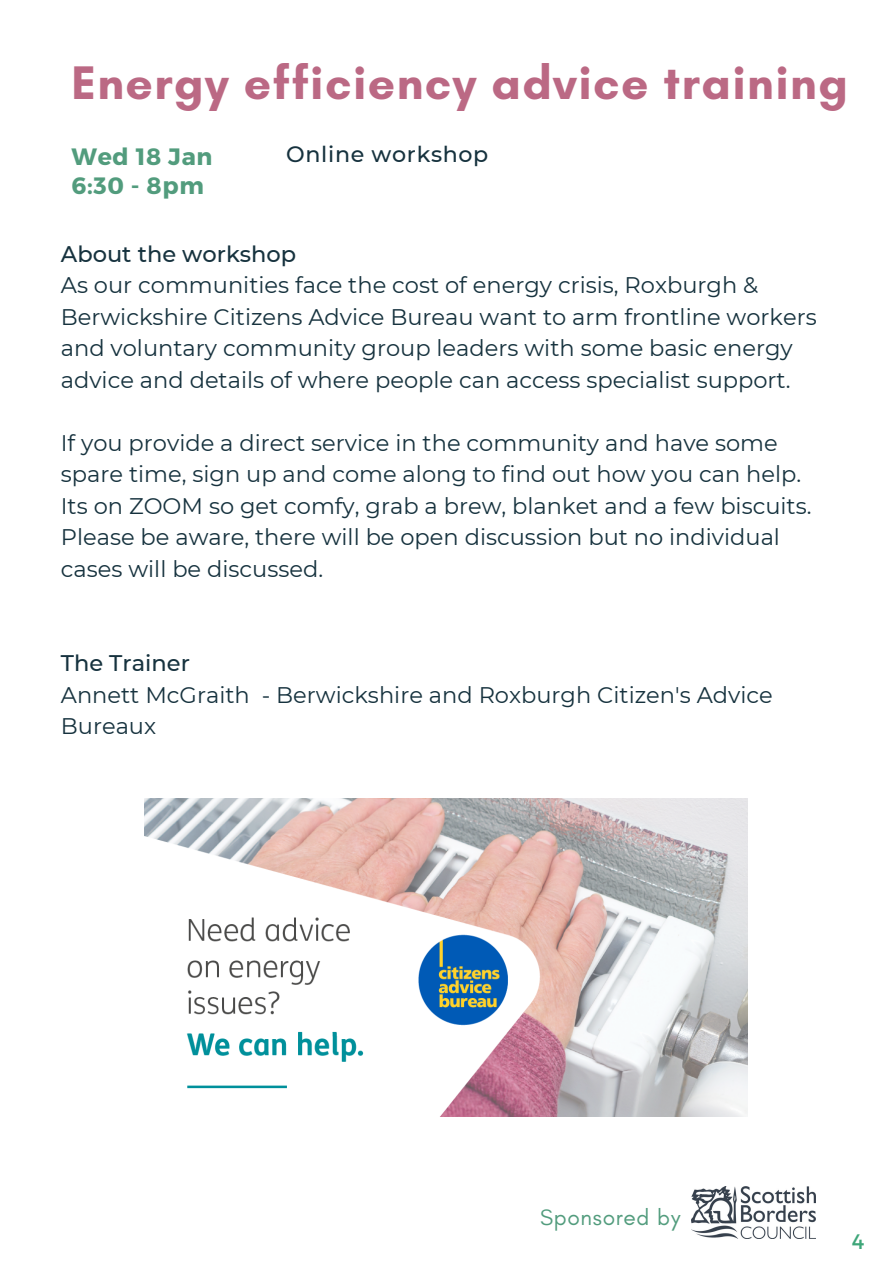
<style>
.page{position:relative;width:893px;height:1264px;background:#fff}
.page>*{position:absolute;margin:0;border:0;box-sizing:border-box;transform-origin:0 0}
.t1{font:700 48px "Glacial Indifference";letter-spacing:.03em;color:#bb6984}
.t2{font:700 23.7px/28.8px "Montserrat";letter-spacing:.03em;color:#529c7d}
.t3{font:22.65px "Glacial Indifference";letter-spacing:.03em;color:#529c7d}
.t4{font:22.5px/31.5px "Montserrat";color:#16323e}
.t5{font:500 22.5px "Montserrat";color:#16323e}
.t6{font:500 22.2px "Montserrat";letter-spacing:.03em;color:#16323e}
.t7{font:21px "Montserrat";color:#3ea679}
</style>
<div class="page">
<img style="left:691px;top:1186px;width:124px;height:52px">
<img style="left:145px;top:799px;width:602px;height:316px">
<h1 class="t1" style="left:71px;top:53px;width:777px">Energy efficiency advice training</h1>
<p class="t2" style="left:71px;top:141px;width:142px">Wed 18 Jan<br>6:30 - 8pm</p>
<p class="t6" style="left:286px;top:141px;width:204px">Online workshop</p>
<p class="t5" style="left:61px;top:240px;width:237px">About the workshop</p>
<p class="t4" style="left:61px;top:269px;width:757px">As our communities face the cost of energy crisis, Roxburgh &amp; Berwickshire Citizens Advice Bureau want to arm frontline workers and voluntary community group leaders with some basic energy advice and details of where people can access specialist support.</p>
<p class="t4" style="left:61px;top:427px;width:752px">If you provide a direct service in the community and have some spare time, sign up and come along to find out how you can help.<br>Its on ZOOM so get comfy, grab a brew, blanket and a few biscuits.<br>Please be aware, there will be open discussion but no individual cases will be discussed.</p>
<p class="t5" style="left:61px;top:649px;width:131px">The Trainer</p>
<p class="t4" style="left:61px;top:678px;width:713px">Annett McGraith - Berwickshire and Roxburgh Citizen's Advice<br>Bureaux</p>
<p class="t3" style="left:540px;top:1203px;width:142px">Sponsored by</p>
<p class="t7" style="left:851px;top:1227px;width:14px">4</p>
</div>
